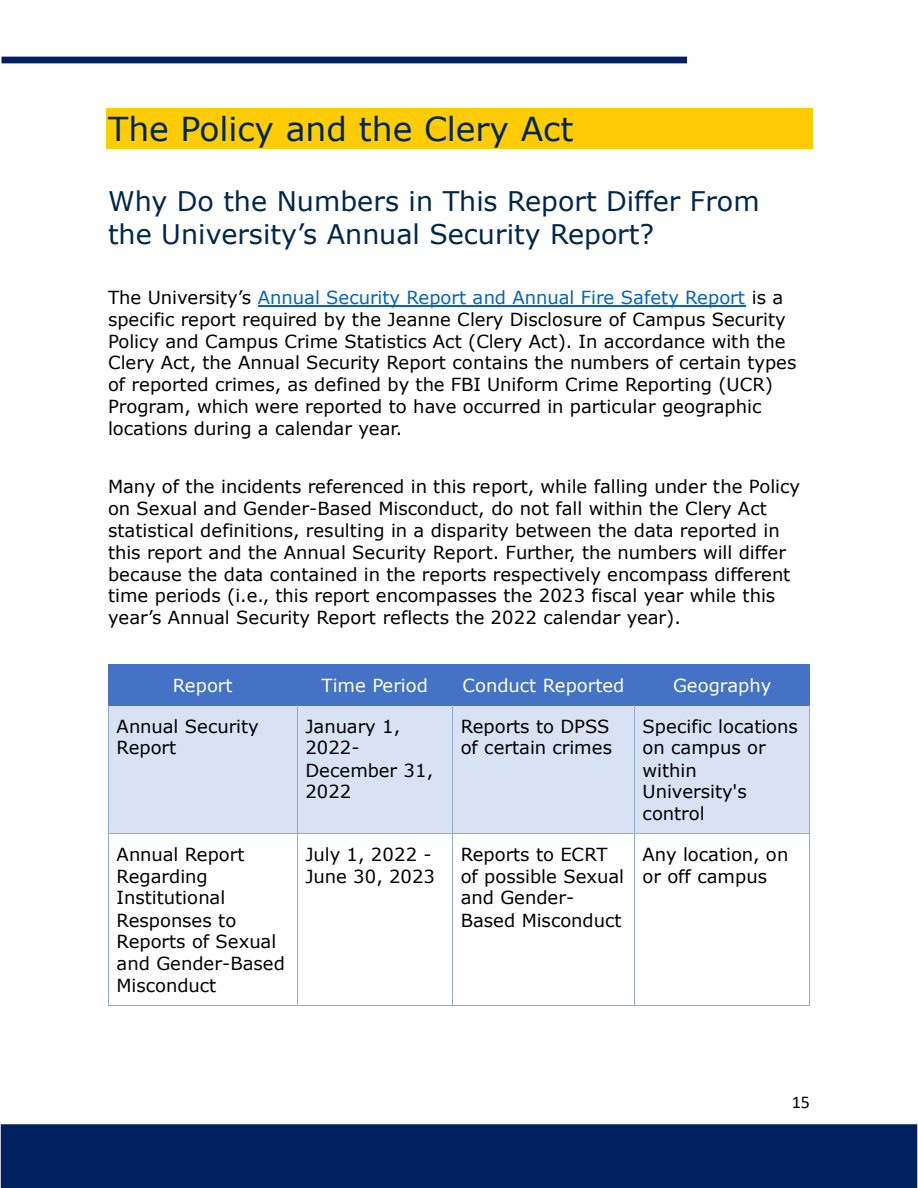
<style>
.page{position:relative;width:918px;height:1188px;background:#fff}
.page>*{position:absolute;margin:0;border:0;box-sizing:border-box;transform-origin:0 0}
.t1{font:33px "Verdana";color:#00274c}
.t2{font:27px/33px "Verdana";color:#00274c}
.t3{font:18px/21.9px "Verdana";color:#000}
.t4{font:18px "Verdana";color:#fff}
.t5{font:18px "Calibri";color:#000}
.s1{color:#0563c1}
</style>
<div class="page">
<div style="left:2px;top:57px;width:685px;height:6px;background:#002060"></div>
<div style="left:2px;top:1125px;width:914px;height:63px;background:#002060"></div>
<div style="left:1px;top:1124px;width:916px;height:64px;border:2px solid #00274c"></div>
<div style="left:106px;top:108px;width:707px;height:40px;background:#ffcc05"></div>
<hr style="left:258px;top:305px;width:487px;height:1px;background:#0563c1">
<div style="left:109px;top:665px;width:188px;height:40px;background:#4472c4"></div>
<div style="left:297px;top:665px;width:155px;height:40px;background:#4472c4"></div>
<div style="left:452px;top:665px;width:182px;height:40px;background:#4472c4"></div>
<div style="left:634px;top:665px;width:176px;height:40px;background:#4472c4"></div>
<hr style="left:109px;top:664px;width:188px;height:1px;background:#4472c4">
<hr style="left:298px;top:664px;width:154px;height:1px;background:#4472c4">
<hr style="left:453px;top:664px;width:181px;height:1px;background:#4472c4">
<hr style="left:635px;top:664px;width:175px;height:1px;background:#4472c4">
<hr style="left:108px;top:665px;width:1px;height:40px;background:#4472c4">
<hr style="left:810px;top:665px;width:1px;height:40px;background:#4472c4">
<div style="left:109px;top:706px;width:188px;height:127px;background:#d9e2f3"></div>
<div style="left:297px;top:706px;width:155px;height:127px;background:#d9e2f3"></div>
<div style="left:453px;top:706px;width:181px;height:127px;background:#d9e2f3"></div>
<div style="left:635px;top:706px;width:175px;height:127px;background:#d9e2f3"></div>
<hr style="left:109px;top:705px;width:188px;height:1px;background:#4472c4">
<hr style="left:298px;top:705px;width:154px;height:1px;background:#4472c4">
<hr style="left:454px;top:705px;width:180px;height:1px;background:#4472c4">
<hr style="left:636px;top:705px;width:174px;height:1px;background:#4472c4">
<hr style="left:108px;top:706px;width:1px;height:127px;background:#8eaadb">
<hr style="left:297px;top:706px;width:1px;height:127px;background:#8eaadb">
<hr style="left:452px;top:706px;width:1px;height:127px;background:#8eaadb">
<hr style="left:634px;top:706px;width:1px;height:127px;background:#8eaadb">
<hr style="left:810px;top:706px;width:1px;height:127px;background:#8eaadb">
<hr style="left:109px;top:833px;width:188px;height:1px;background:#8eaadb">
<hr style="left:297px;top:833px;width:155px;height:1px;background:#8eaadb">
<hr style="left:453px;top:833px;width:181px;height:1px;background:#8eaadb">
<hr style="left:635px;top:833px;width:175px;height:1px;background:#8eaadb">
<hr style="left:108px;top:834px;width:1px;height:171px;background:#8eaadb">
<hr style="left:109px;top:1005px;width:188px;height:1px;background:#8eaadb">
<hr style="left:297px;top:834px;width:1px;height:171px;background:#8eaadb">
<hr style="left:297px;top:1005px;width:155px;height:1px;background:#8eaadb">
<hr style="left:452px;top:834px;width:1px;height:171px;background:#8eaadb">
<hr style="left:453px;top:1005px;width:181px;height:1px;background:#8eaadb">
<hr style="left:634px;top:834px;width:1px;height:171px;background:#8eaadb">
<hr style="left:635px;top:1005px;width:175px;height:1px;background:#8eaadb">
<hr style="left:810px;top:834px;width:1px;height:171px;background:#8eaadb">
<h2 class="t1" style="left:108px;top:108px;width:467px">The Policy and the Clery Act</h2>
<h3 class="t2" style="left:108px;top:184px;width:653px">Why Do the Numbers in This Report Differ From the University’s Annual Security Report?</h3>
<p class="t3" style="left:108px;top:286px;width:690px">The University’s <span class="s1">Annual Security Report and Annual Fire Safety Report</span> is a specific report required by the Jeanne Clery Disclosure of Campus Security Policy and Campus Crime Statistics Act (Clery Act). In accordance with the Clery Act, the Annual Security Report contains the numbers of certain types of reported crimes, as defined by the FBI Uniform Crime Reporting (UCR)<br>Program, which were reported to have occurred in particular geographic locations during a calendar year.</p>
<p class="t3" style="left:108px;top:475px;width:694px">Many of the incidents referenced in this report, while falling under the Policy on Sexual and Gender-Based Misconduct, do not fall within the Clery Act statistical definitions, resulting in a disparity between the data reported in this report and the Annual Security Report. Further, the numbers will differ because the data contained in the reports respectively encompass different time periods (i.e., this report encompasses the 2023 fiscal year while this year’s Annual Security Report reflects the 2022 calendar year).</p>
<p class="t4" style="left:173px;top:674px;width:61px">Report</p>
<p class="t4" style="left:322px;top:674px;width:108px">Time Period</p>
<p class="t4" style="left:463px;top:674px;width:163px">Conduct Reported</p>
<p class="t4" style="left:673px;top:674px;width:100px">Geography</p>
<p class="t3" style="left:117px;top:715px;width:144px">Annual Security<br>Report</p>
<p class="t3" style="left:305px;top:714px;width:129px">January 1,<br>2022-<br>December 31,<br>2022</p>
<p class="t3" style="left:461px;top:715px;width:153px">Reports to DPSS of certain crimes</p>
<p class="t3" style="left:643px;top:714px;width:157px">Specific locations on campus or within<br>University's control</p>
<p class="t3" style="left:117px;top:843px;width:170px">Annual Report<br>Regarding<br>Institutional<br>Responses to<br>Reports of Sexual and Gender-Based<br>Misconduct</p>
<p class="t3" style="left:305px;top:843px;width:131px">July 1, 2022 -<br>June 30, 2023</p>
<p class="t3" style="left:461px;top:843px;width:165px">Reports to ECRT of possible Sexual and Gender-<br>Based Misconduct</p>
<p class="t3" style="left:643px;top:843px;width:147px">Any location, on or off campus</p>
<p class="t5" style="left:792px;top:1094px;width:20px">15</p>
</div>
